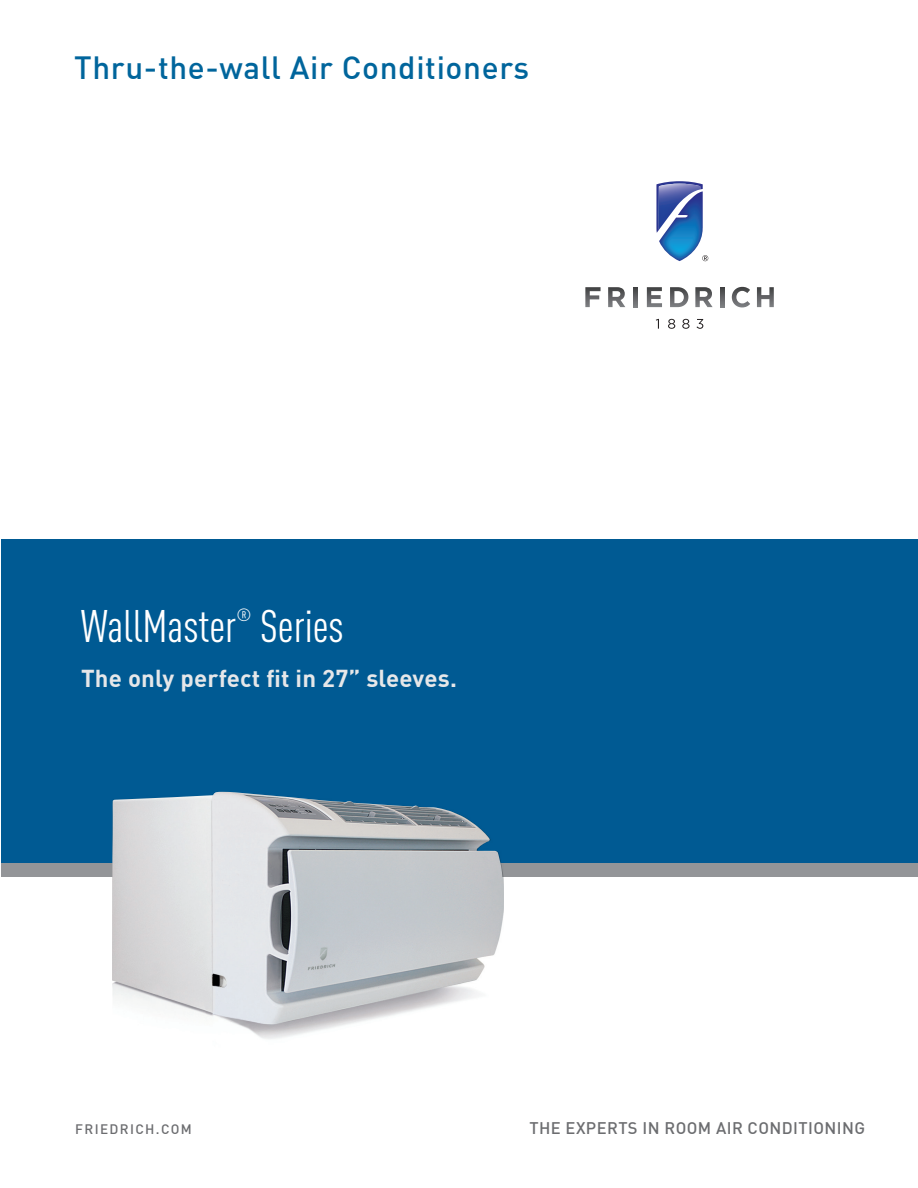
<style>
.page{position:relative;width:918px;height:1188px;background:#fff}
.page>*{position:absolute;margin:0;border:0;box-sizing:border-box;transform-origin:0 0}
.t1{font:condensed 45px "DINOT";color:#fff}
.Main_Sub_Head{font:500 31.5px "DIN";letter-spacing:.02em;color:#00659c}
.t2{font:700 24px "DIN";letter-spacing:.01em;color:#e6e7e9}
.t3{font:condensed 17.55px "DINOT";color:#fff}
.t4{font:500 16.5px "DIN";letter-spacing:.025em;color:#6c6d70}
.t5{font:500 13.5px "DIN";letter-spacing:.1em;color:#6c6d70}
</style>
<div class="page">
<div style="left:1px;top:863px;width:917px;height:14px;background:#939598"></div>
<div style="left:1px;top:539px;width:917px;height:324px;background:#005a93"></div>
<img style="left:659px;top:233px;width:44px;height:28px">
<img style="left:656px;top:181px;width:47px;height:52px">
<img style="left:659px;top:184px;width:41px;height:46px">
<svg style="left:702px;top:255px;width:6px;height:6px"></svg>
<svg style="left:585px;top:287px;width:16px;height:20px"></svg>
<svg style="left:608px;top:287px;width:17px;height:20px"></svg>
<svg style="left:633px;top:287px;width:4px;height:20px"></svg>
<svg style="left:647px;top:287px;width:15px;height:20px"></svg>
<svg style="left:670px;top:287px;width:18px;height:20px"></svg>
<svg style="left:695px;top:287px;width:18px;height:20px"></svg>
<svg style="left:720px;top:287px;width:5px;height:20px"></svg>
<svg style="left:732px;top:287px;width:18px;height:20px"></svg>
<svg style="left:757px;top:287px;width:17px;height:20px"></svg>
<svg style="left:656px;top:319px;width:47px;height:10px"></svg>
<img style="left:236px;top:1024px;width:112px;height:15px">
<img style="left:112px;top:792px;width:392px;height:232px">
<p class="Main_Sub_Head" style="left:74px;top:47px;width:456px">Thru-the-wall Air Conditioners</p>
<p class="t1" style="left:81px;top:600px;width:157px">WallMaster</p>
<p class="t3" style="left:236px;top:605px;width:17px">®</p>
<p class="t1" style="left:260px;top:600px;width:85px">Series</p>
<p class="t2" style="left:81px;top:663px;width:377px">The only perfect fit in 27” sleeves.</p>
<p class="t5" style="left:75px;top:1120px;width:118px">FRIEDRICH.COM</p>
<p class="t4" style="left:529px;top:1117px;width:337px">THE EXPERTS IN ROOM AIR CONDITIONING</p>
</div>
